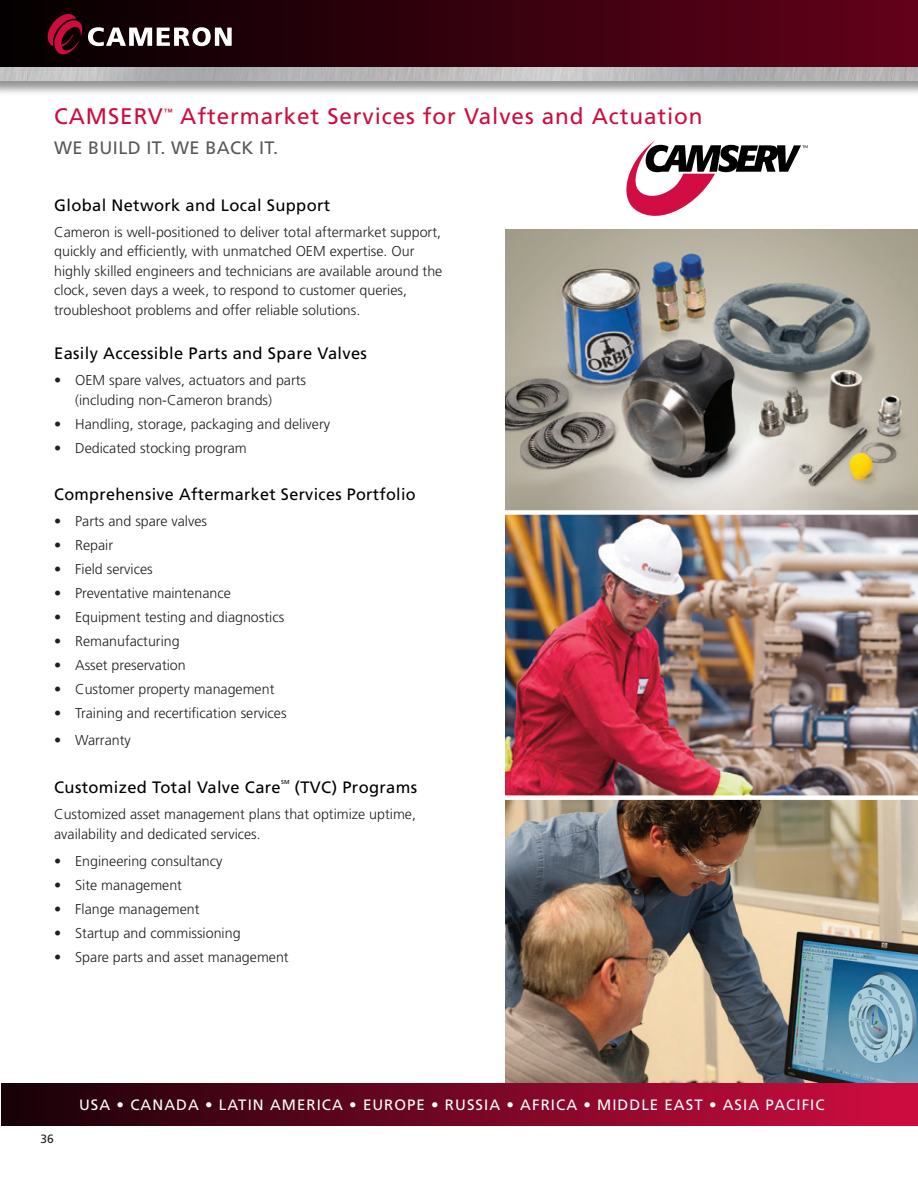
<style>
.page{position:relative;width:918px;height:1188px;background:#fff}
.page>*{position:absolute;margin:0;border:0;box-sizing:border-box;transform-origin:0 0}
.Title_1_CAPS{font:22.5px "Frutiger LT Std";letter-spacing:.04em;color:#cd0d40}
.Title_2_CAPS{font:18px "Frutiger LT Std";letter-spacing:.02em;color:#57585a}
.Title_3_lowercase{font:16.5px "Frutiger LT Std";letter-spacing:.02em;color:#000}
.t1{font:15px "Frutiger LT Std";letter-spacing:.07em;color:#fff}
.Bullet{font:300 14.25px/19.5px "Frutiger LT Std";color:#231f20}
.Text{font:300 14.25px/19.5px "Frutiger LT Std";color:#231f20}
.t2{font:12px "Frutiger LT Std";color:#231f20}
.Title_1_CAPS-2{font:9px "Frutiger LT Std";color:#cd0d40}
.Title_3_lowercase-2{font:5.7px "Frutiger LT Std";color:#000}
</style>
<div class="page">
<img style="left:505px;top:230px;width:413px;height:854px">
<svg style="left:626px;top:140px;width:182px;height:76px"></svg>
<div style="left:491px;top:510px;width:427px;height:5px;background:#fff"></div>
<div style="left:499px;top:795px;width:419px;height:5px;background:#fff"></div>
<div style="left:1px;top:1084px;width:917px;height:42px;background:linear-gradient(to right,#160107,#d10d41)"></div>
<div style="left:0;top:0;width:918px;height:68px;background:linear-gradient(to right,#030000,#63011a)"></div>
<svg style="left:48px;top:14px;width:184px;height:40px"></svg>
<div style="left:0;top:66px;width:918px;height:30px;background:#231f20;opacity:.5"></div>
<img style="left:0;top:68px;width:917px;height:13px">
<hr style="left:917px;top:66px;width:1px;height:30px;background:#231f20;opacity:.5">
<svg style="left:917px;top:68px;width:1px;height:13px"></svg>
<p class="Title_1_CAPS" style="left:54px;top:103px;width:110px">CAMSERV</p>
<p class="Title_1_CAPS-2" style="left:164px;top:106px;width:10px">™</p>
<p class="Title_1_CAPS" style="left:180px;top:103px;width:524px">Aftermarket Services for Valves and Actuation</p>
<p class="Title_2_CAPS" style="left:54px;top:137px;width:226px">WE BUILD IT. WE BACK IT.</p>
<p class="Title_3_lowercase" style="left:54px;top:195px;width:278px">Global Network and Local Support</p>
<p class="Text" style="left:54px;top:222px;width:390px">Cameron is well-positioned to deliver total aftermarket support, quickly and efficiently, with unmatched OEM expertise. Our highly skilled engineers and technicians are available around the clock, seven days a week, to respond to customer queries, troubleshoot problems and offer reliable solutions.</p>
<p class="Title_3_lowercase" style="left:54px;top:344px;width:314px">Easily Accessible Parts and Spare Valves</p>
<p class="Bullet" style="left:75px;top:371px;width:232px;text-indent:-21px">• OEM spare valves, actuators and parts (including non-Cameron brands)</p>
<p class="Bullet" style="left:54px;top:414px;width:277px">• Handling, storage, packaging and delivery</p>
<p class="Bullet" style="left:54px;top:438px;width:194px">• Dedicated stocking program</p>
<p class="Title_3_lowercase" style="left:54px;top:484px;width:363px">Comprehensive Aftermarket Services Portfolio</p>
<p class="Bullet" style="left:54px;top:511px;width:154px">• Parts and spare valves</p>
<p class="Bullet" style="left:54px;top:535px;width:61px">• Repair</p>
<p class="Bullet" style="left:54px;top:559px;width:100px">• Field services</p>
<p class="Bullet" style="left:54px;top:583px;width:178px">• Preventative maintenance</p>
<p class="Bullet" style="left:54px;top:607px;width:232px">• Equipment testing and diagnostics</p>
<p class="Bullet" style="left:54px;top:631px;width:127px">• Remanufacturing</p>
<p class="Bullet" style="left:54px;top:655px;width:133px">• Asset preservation</p>
<p class="Bullet" style="left:54px;top:679px;width:222px">• Customer property management</p>
<p class="Bullet" style="left:54px;top:703px;width:234px">• Training and recertification services</p>
<p class="Bullet" style="left:54px;top:730px;width:78px">• Warranty</p>
<p class="Title_3_lowercase" style="left:54px;top:778px;width:228px">Customized Total Valve Care</p>
<p class="Title_3_lowercase-2" style="left:281px;top:779px;width:10px">SM</p>
<p class="Title_3_lowercase" style="left:295px;top:778px;width:124px">(TVC) Programs</p>
<p class="Text" style="left:54px;top:805px;width:363px">Customized asset management plans that optimize uptime, availability and dedicated services.</p>
<p class="Bullet" style="left:54px;top:851px;width:170px">• Engineering consultancy</p>
<p class="Bullet" style="left:54px;top:875px;width:129px">• Site management</p>
<p class="Bullet" style="left:54px;top:899px;width:147px">• Flange management</p>
<p class="Bullet" style="left:54px;top:923px;width:188px">• Startup and commissioning</p>
<p class="Bullet" style="left:54px;top:947px;width:236px">• Spare parts and asset management</p>
<p class="t2" style="left:41px;top:1132px;width:15px">36</p>
<p class="t1" style="left:79px;top:1096px;width:747px">USA • CANADA • LATIN AMERICA • EUROPE • RUSSIA • AFRICA • MIDDLE EAST • ASIA PACIFIC</p>
</div>
